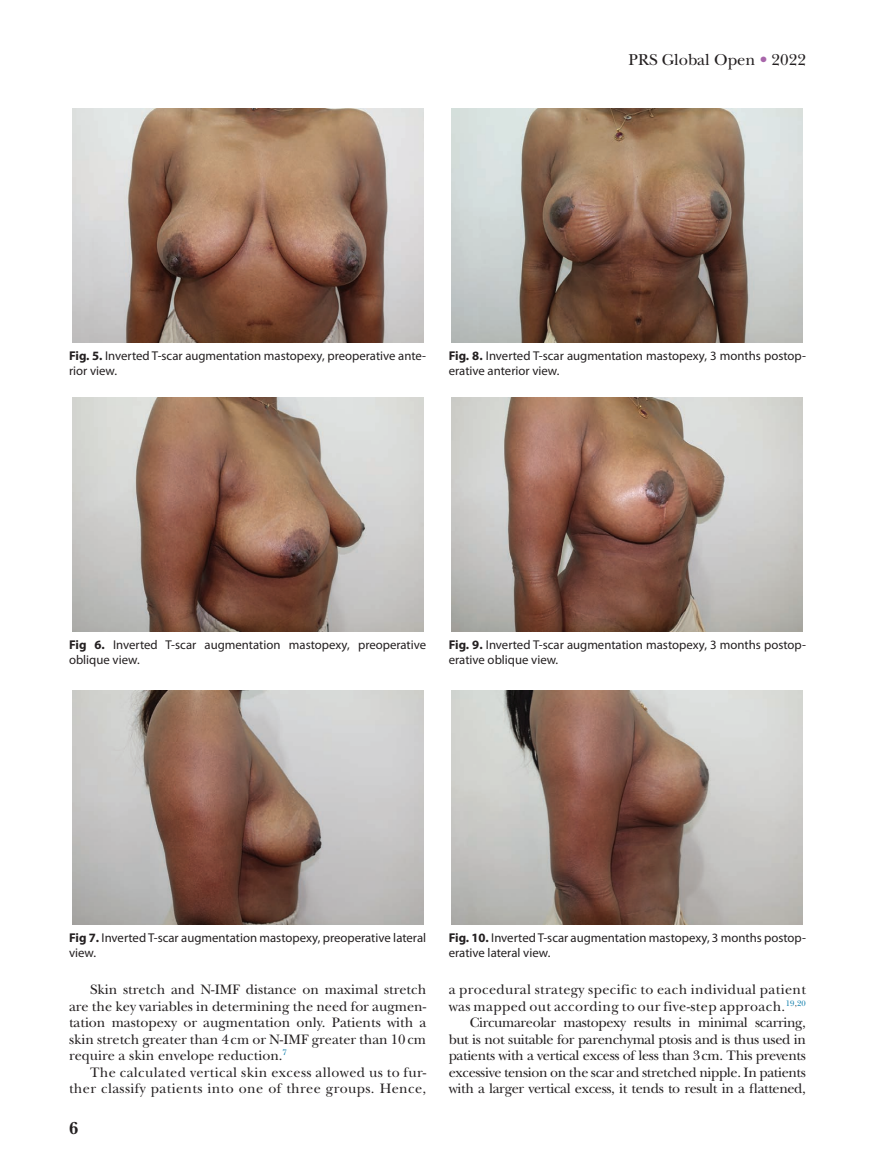
<style>
.page{position:relative;width:878px;height:1175px;background:#fff}
.page>*{position:absolute;margin:0;border:0;box-sizing:border-box;transform-origin:0 0}
.t1{font:700 18px "New Baskerville Std";color:#231f20}
.t2{font:16.5px "New Baskerville Std";color:#231f20}
.t3{font:14.25px/16.5px "New Baskerville Std";letter-spacing:-.025em;color:#231f20;text-align:justify}
.t4{font:14.25px/16.5px "New Baskerville Std";letter-spacing:.025em;color:#231f20;text-align:right}
.t5{font:12.75px/15px "Myriad Pro";color:#231f20}
.s1{color:#a866aa}
.s2{font-weight:700}
</style>
<div class="page">
<img style="left:72px;top:108px;width:351px;height:234px">
<img style="left:72px;top:397px;width:351px;height:234px">
<img style="left:72px;top:690px;width:351px;height:234px">
<img style="left:452px;top:108px;width:350px;height:234px">
<img style="left:452px;top:397px;width:350px;height:234px">
<img style="left:452px;top:690px;width:350px;height:234px">
<p class="t2" style="left:628px;top:50px;width:179px">PRS Global Open <span class="s1">•</span> 2022</p>
<p class="t5" style="left:69px;top:347px;width:359px"><span class="s2">Fig. 5.</span> I nverted T-scar augmentation mastopexy, preoperative ante&shy;rior view.</p>
<p class="t5" style="left:448px;top:347px;width:358px"><span class="s2">Fig. 8.</span> I nverted T-scar augmentation mastopexy, 3 months postop&shy;erative anterior view.</p>
<p class="t5" style="left:69px;top:636px;width:358px"><span class="s2">Fig 6.</span> I nverted T-scar augmentation mastopexy, preoperative oblique view.</p>
<p class="t5" style="left:448px;top:636px;width:358px"><span class="s2">Fig. 9.</span> I nverted T-scar augmentation mastopexy, 3 months postop&shy;erative oblique view.</p>
<p class="t5" style="left:69px;top:930px;width:358px"><span class="s2">Fig 7.</span> I nverted T-scar augmentation mastopexy, preoperative lateral view.</p>
<p class="t3" style="left:69px;top:981px;width:359px;text-indent:21px">Skin stretch and N-IMF distance on maximal stretch are the key variables in determining the need for augmen&shy;tation mastopexy or augmentation only. Patients with a skin stretch greater than 4cm or N-IMF greater than 10cm require a skin envelope reduction.<sup>7</sup></p>
<p class="t4" style="left:69px;top:1063px;width:359px">The calculated vertical skin excess allowed us to fur&shy;ther classify patients into one of three groups. Hence,</p>
<p class="t1" style="left:69px;top:1118px;width:11px">6</p>
<p class="t5" style="left:448px;top:930px;width:358px"><span class="s2">Fig. 10.</span> I nverted T-scar augmentation mastopexy, 3 months postop&shy;erative lateral view.</p>
<p class="t3" style="left:448px;top:981px;width:359px;text-align:right">a procedural strategy specific to each individual patient was mapped out according to our five-step approach.<sup>19</sup><sup>,</sup><sup>20<br></sup>Circumareolar mastopexy results in minimal scarring, but is not suitable for parenchymal ptosis and is thus used in patients with a vertical excess of less than 3cm. This prevents excessive tension on the scar and stretched nipple. In patients with a larger vertical excess, it tends to result in a flattened,</p>
</div>
